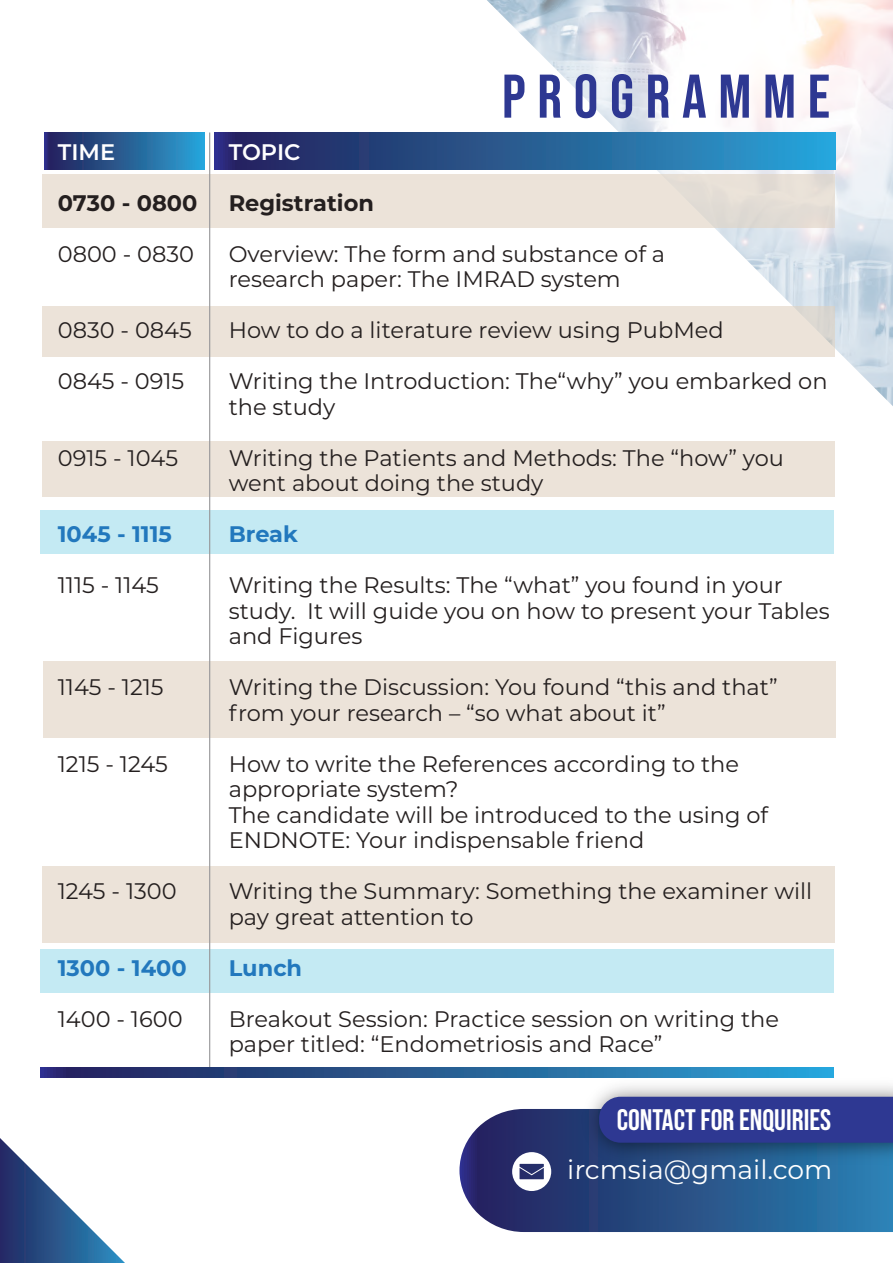
<style>
.page{position:relative;width:893px;height:1263px;background:#fff}
.page>*{position:absolute;margin:0;border:0;box-sizing:border-box;transform-origin:0 0}
.t1{font:61.5px "Bebas Neue";letter-spacing:.19em;color:#2e3892}
.t2{font:29.55px "Bebas Neue";color:#fff}
.t3{font:26.55px "Montserrat";color:#fff}
.t4{font:22.5px/25.5px "Montserrat";color:#241f1f}
.t5{font:700 22.5px "Montserrat";color:#2278bd}
.t6{font:700 22.5px "Montserrat";color:#241f1f}
.t7{font:600 22.5px "Montserrat";color:#fff}
</style>
<div class="page">
<svg style="left:0;top:1138px;width:125px;height:125px"></svg>
<img style="left:471px;top:0;width:422px;height:406px">
<div style="left:0;top:271px;width:730px;height:157px;background:#fff"></div>
<div style="left:42px;top:441px;width:792px;height:56px;background:#ece3d9"></div>
<div style="left:43px;top:661px;width:793px;height:77px;background:#ece3d9"></div>
<div style="left:42px;top:174px;width:792px;height:54px;background:#ece3d9"></div>
<div style="left:42px;top:306px;width:792px;height:50px;background:#ece3d9"></div>
<div style="left:42px;top:866px;width:792px;height:77px;background:#ece3d9"></div>
<div style="left:44px;top:132px;width:160px;height:37px;background:linear-gradient(to right,#251c58,#29a1d2)"></div>
<div style="left:40px;top:510px;width:794px;height:44px;background:#c4eaf3"></div>
<div style="left:40px;top:949px;width:794px;height:44px;background:#c4eaf3"></div>
<div style="left:215px;top:132px;width:620px;height:37px;background:linear-gradient(to right,#251c59,#29a2d4)"></div>
<svg style="left:459px;top:1109px;width:434px;height:123px"></svg>
<svg style="left:512px;top:1152px;width:39px;height:39px"></svg>
<img style="left:575px;top:1077px;width:318px;height:93px">
<div style="left:599px;top:1097px;width:294px;height:46px;background:#2e3892"></div>
<hr style="left:209px;top:132px;width:1px;height:939px;background:#969698">
<svg style="left:40px;top:1068px;width:794px;height:9px"></svg>
<h1 class="t1" style="left:502px;top:62px;width:330px">PROGRAMme</h1>
<p class="t7" style="left:58px;top:136px;width:59px">TIME</p>
<p class="t7" style="left:229px;top:136px;width:73px">TOPIC</p>
<p class="t6" style="left:58px;top:187px;width:141px">0730 - 0800</p>
<p class="t6" style="left:229px;top:187px;width:147px">Registration</p>
<p class="t4" style="left:58px;top:240px;width:138px">0800 - 0830</p>
<p class="t4" style="left:229px;top:240px;width:438px">Overview: The form and substance of a research paper: The IMRAD system</p>
<p class="t4" style="left:58px;top:317px;width:135px">0830 - 0845</p>
<p class="t4" style="left:229px;top:317px;width:496px">How to do a literature review using PubMed</p>
<p class="t4" style="left:58px;top:368px;width:128px">0845 - 0915</p>
<p class="t4" style="left:229px;top:368px;width:600px">Writing the Introduction: The“why” you embarked on the study</p>
<p class="t4" style="left:58px;top:444px;width:122px">0915 - 1045</p>
<p class="t4" style="left:229px;top:444px;width:557px">Writing the Patients and Methods: The “how” you went about doing the study</p>
<p class="t5" style="left:58px;top:518px;width:116px">1045 - 1115</p>
<p class="t5" style="left:229px;top:518px;width:71px">Break</p>
<p class="t4" style="left:58px;top:572px;width:103px">1115 - 1145</p>
<p class="t4" style="left:229px;top:572px;width:603px">Writing the Results: The “what” you found in your study. It will guide you on how to present your Tables and Figures</p>
<p class="t4" style="left:58px;top:674px;width:107px">1145 - 1215</p>
<p class="t4" style="left:229px;top:674px;width:550px">Writing the Discussion: You found “this and that” from your research – “so what about it”</p>
<p class="t4" style="left:58px;top:750px;width:112px">1215 - 1245</p>
<p class="t4" style="left:229px;top:750px;width:541px">How to write the References according to the appropriate system?<br>The candidate will be introduced to the using of ENDNOTE: Your indispensable friend</p>
<p class="t4" style="left:58px;top:878px;width:120px">1245 - 1300</p>
<p class="t4" style="left:229px;top:878px;width:585px">Writing the Summary: Something the examiner will pay great attention to</p>
<p class="t5" style="left:58px;top:952px;width:130px">1300 - 1400</p>
<p class="t5" style="left:229px;top:952px;width:75px">Lunch</p>
<p class="t4" style="left:58px;top:1005px;width:126px">1400 - 1600</p>
<p class="t4" style="left:229px;top:1005px;width:552px">Breakout Session: Practice session on writing the paper titled: “Endometriosis and Race”</p>
<h2 class="t2" style="left:617px;top:1103px;width:216px">CONTACT FOR ENQUIRIES</h2>
<p class="t3" style="left:567px;top:1151px;width:267px">ircmsia@gmail.com</p>
</div>
